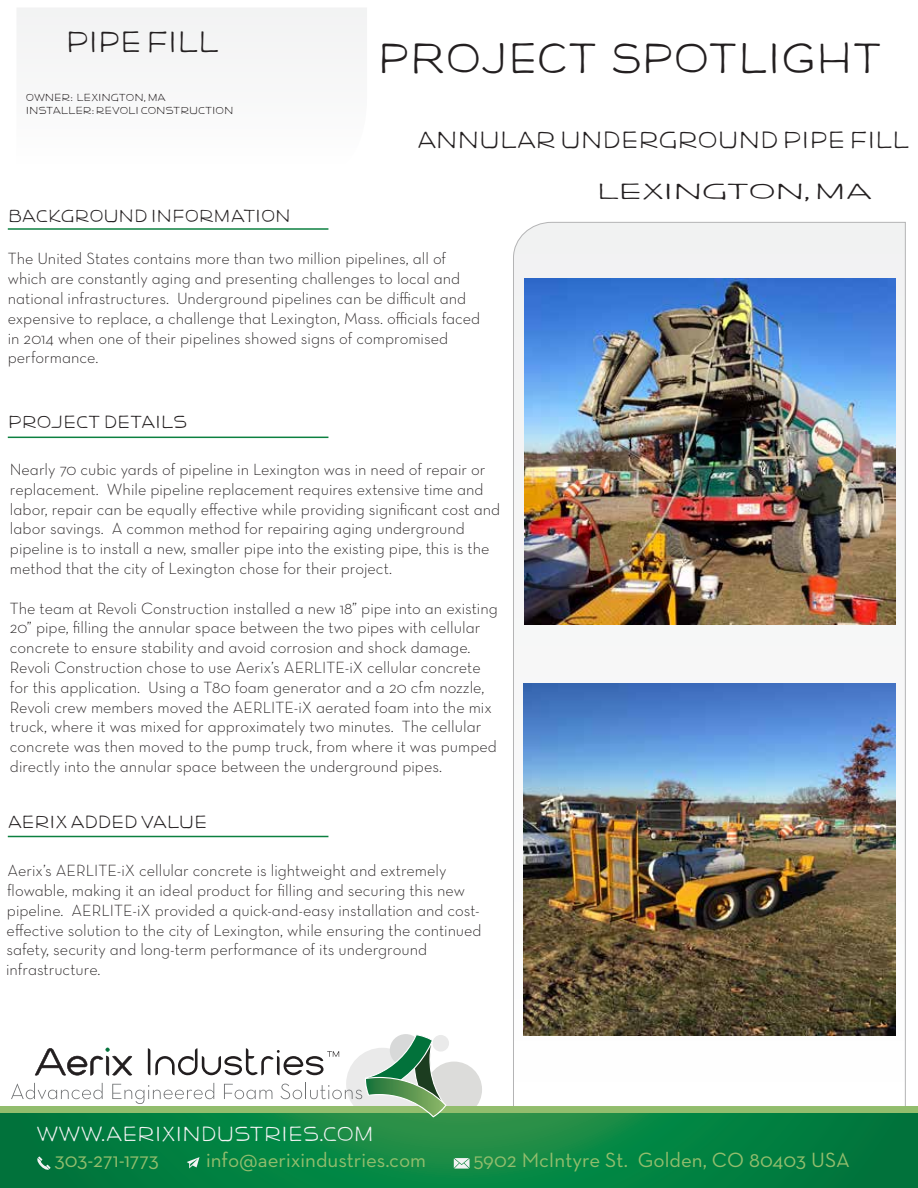
<style>
.page{position:relative;width:918px;height:1188px;background:#fff}
.page>*{position:absolute;margin:0;border:0;box-sizing:border-box;transform-origin:0 0}
.t1{font:43.5px "Neutraface Display Drafting Alt";color:#231f20}
.t2{font:30px "Neutraface Display Drafting";letter-spacing:-.01em;color:#231f20}
.t3{font:24px "Neutraface Display Drafting";color:#231f20}
.t4{font:22.5px "Neutraface Display Drafting";letter-spacing:-.03em;color:#231f20;scale:1.5 1}
.t5{font:21px "Neutraface Text";color:#92bd6d}
.t6{font:21px "Neutraface Display Drafting";color:#f3f3f4}
.t7{font:18px "Neutraface Display Drafting";color:#231f20}
.t8{font:16.5px/19.8px "Neutraface Text Light Alt";color:#231f20}
.t9{font:10.5px "Neutraface Display Drafting";color:#231f20}
</style>
<div class="page">
<div style="left:432px;top:1035px;width:17px;height:17px;background:#eaeaea;border-radius:50%"></div>
<div style="left:426px;top:1062px;width:56px;height:56px;background:#dcdcda;border-radius:50%"></div>
<div style="left:0;top:1106px;width:918px;height:82px;background:#92bd6d"></div>
<svg style="left:0;top:1113px;width:918px;height:75px;background:#088141"></svg>
<svg style="left:513px;top:222px;width:393px;height:884px"></svg>
<svg style="left:36px;top:1156px;width:15px;height:15px"></svg>
<svg style="left:187px;top:1157px;width:13px;height:11px"></svg>
<svg style="left:454px;top:1158px;width:16px;height:11px"></svg>
<svg style="left:11px;top:1034px;width:436px;height:84px"></svg>
<div style="left:17px;top:8px;width:350px;height:40px;background:#f3f4f4"></div>
<hr style="left:8px;top:437px;width:320px;height:1px;background:#0c8040">
<hr style="left:8px;top:836px;width:320px;height:1px;background:#0c8040">
<hr style="left:8px;top:228px;width:320px;height:2px;background:#0c8040">
<img style="left:524px;top:279px;width:371px;height:345px">
<img style="left:524px;top:684px;width:371px;height:351px">
<h2 class="t2" style="left:65px;top:24px;width:154px">PIPE FILL</h2>
<h1 class="t1" style="left:377px;top:31px;width:507px">PROJECT SPOTLIGHT</h1>
<p class="t9" style="left:26px;top:91px;width:141px">OWNER: LEXINGTON, MA</p>
<p class="t9" style="left:26px;top:104px;width:209px">INSTALLER: REVOLI CONSTRUCTION</p>
<p class="t7" style="left:8px;top:206px;width:284px">BACKGROUND INFORMATION</p>
<h3 class="t3" style="left:417px;top:126px;width:493px">ANNULAR UNDERGROUND PIPE FILL</h3>
<h3 class="t4" style="left:596px;top:179px;width:185px">LEXINGTON, MA</h3>
<p class="t8" style="left:8px;top:249px;width:474px">The United States contains more than two million pipelines, all of which are constantly aging and presenting challenges to local and national infrastructures. Underground pipelines can be difficult and expensive to replace, a challenge that Lexington, Mass. officials faced in 2014 when one of their pipelines showed signs of compromised performance.</p>
<p class="t7" style="left:8px;top:411px;width:181px">PROJECT DETAILS</p>
<p class="t8" style="left:10px;top:459px;width:492px">Nearly 70 cubic yards of pipeline in Lexington was in need of repair or replacement. While pipeline replacement requires extensive time and labor, repair can be equally effective while providing significant cost and labor savings. A common method for repairing aging underground pipeline is to install a new, smaller pipe into the existing pipe, this is the method that the city of Lexington chose for their project.</p>
<p class="t8" style="left:10px;top:598px;width:489px">The team at Revoli Construction installed a new 18” pipe into an existing 20” pipe, filling the annular space between the two pipes with cellular concrete to ensure stability and avoid corrosion and shock damage.<br>Revoli Construction chose to use Aerix’s AERLITE-iX cellular concrete for this application. Using a T80 foam generator and a 20 cfm nozzle, Revoli crew members moved the AERLITE-iX aerated foam into the mix truck, where it was mixed for approximately two minutes. The cellular concrete was then moved to the pump truck, from where it was pumped directly into the annular space between the underground pipes.</p>
<p class="t7" style="left:8px;top:812px;width:201px">AERIX ADDED VALUE</p>
<p class="t8" style="left:6px;top:860px;width:477px">Aerix’s AERLITE-iX cellular concrete is lightweight and extremely flowable, making it an ideal product for filling and securing this new pipeline. AERLITE-iX provided a quick-and-easy installation and cost&shy;effective solution to the city of Lexington, while ensuring the continued safety, security and long-term performance of its underground infrastructure.</p>
<p class="t6" style="left:36px;top:1122px;width:339px">WWW.AERIXINDUSTRIES.COM</p>
<p class="t5" style="left:55px;top:1147px;width:106px">303-271-1773</p>
<p class="t5" style="left:206px;top:1147px;width:222px">info@aerixindustries.com</p>
<p class="t5" style="left:473px;top:1147px;width:378px">5902 McIntyre St. Golden, CO 80403 USA</p>
</div>
